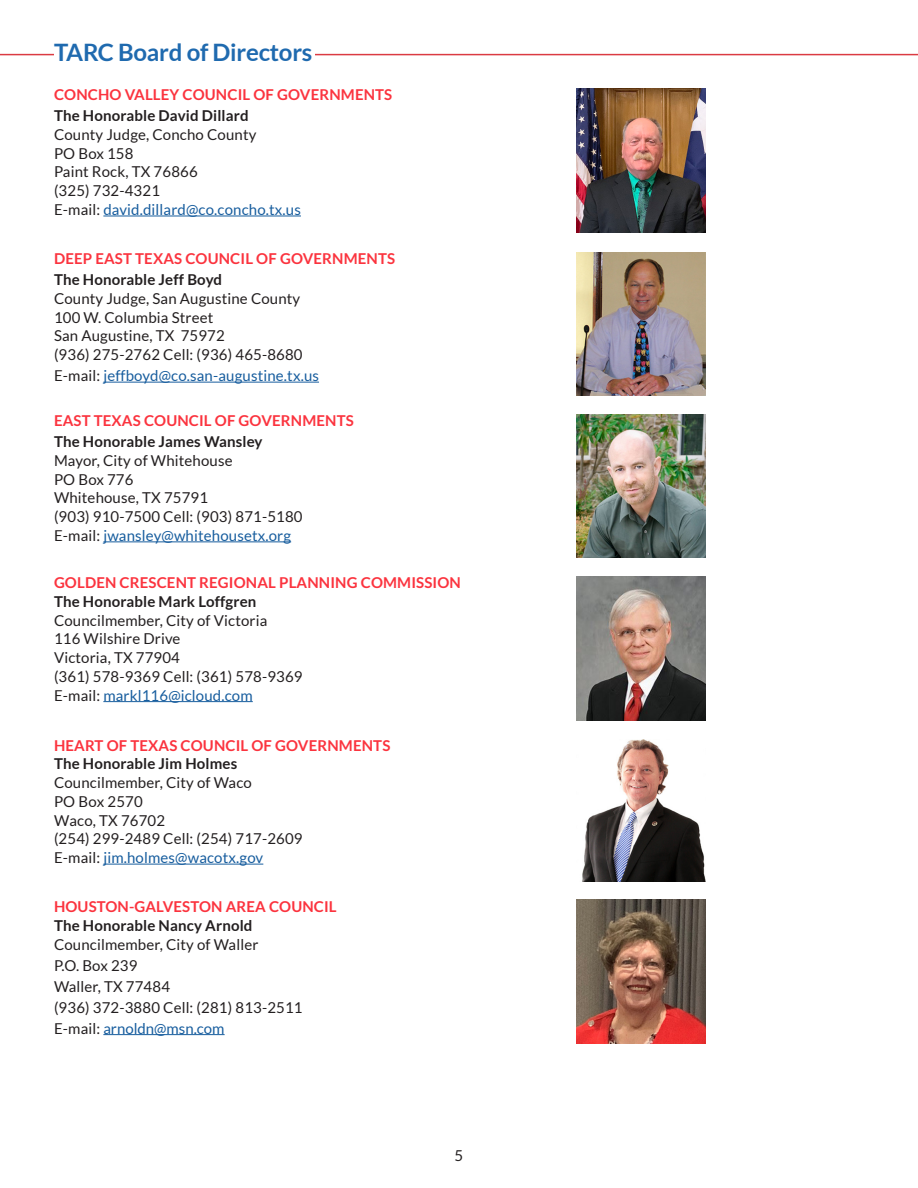
<style>
.page{position:relative;width:918px;height:1188px;background:#fff}
.page>*{position:absolute;margin:0;border:0;box-sizing:border-box;transform-origin:0 0}
.t1{font:700 24px "Lato";letter-spacing:-.01em;color:#1f6aaf}
.t2{font:15px "Lato";letter-spacing:.01em;color:#231f20}
.t3{font:700 15px "Lato";letter-spacing:.01em;color:#fb333e}
.t4{font:15px "Lato";letter-spacing:.01em;color:#175d9e}
.t5{font:700 15px "Lato";letter-spacing:.01em;color:#231f20}
.s1{color:#231f20}
</style>
<div class="page">
<img style="left:577px;top:414px;width:128px;height:144px">
<img style="left:577px;top:576px;width:128px;height:144px">
<img style="left:582px;top:739px;width:123px;height:143px">
<img style="left:577px;top:900px;width:128px;height:144px">
<img style="left:577px;top:252px;width:128px;height:144px">
<img style="left:577px;top:88px;width:128px;height:144px">
<hr style="left:0;top:54px;width:918px;height:1px;background:#db3b42">
<div style="left:54px;top:42px;width:260px;height:24px;background:#fff"></div>
<hr style="left:103px;top:216px;width:198px;height:1px;background:#175d9e">
<hr style="left:103px;top:382px;width:216px;height:1px;background:#175d9e">
<hr style="left:103px;top:541px;width:188px;height:1px;background:#175d9e">
<hr style="left:103px;top:701px;width:150px;height:1px;background:#175d9e">
<hr style="left:103px;top:864px;width:160px;height:1px;background:#175d9e">
<hr style="left:103px;top:1034px;width:122px;height:1px;background:#175d9e">
<p class="t1" style="left:54px;top:39px;width:260px">TARC Board of Directors</p>
<p class="t3" style="left:54px;top:86px;width:340px">CONCHO VALLEY COUNCIL OF GOVERNMENTS</p>
<p class="t5" style="left:54px;top:107px;width:196px">The Honorable David Dillard</p>
<p class="t2" style="left:54px;top:126px;width:204px">County Judge, Concho County</p>
<p class="t2" style="left:54px;top:145px;width:81px">PO Box 158</p>
<p class="t2" style="left:54px;top:164px;width:145px">Paint Rock, TX 76866</p>
<p class="t2" style="left:54px;top:182px;width:108px">(325) 732-4321</p>
<p class="t4" style="left:54px;top:201px;width:248px"><span class="s1">E-mail:</span> david.dillard@co.concho.tx.us</p>
<p class="t3" style="left:54px;top:250px;width:343px">DEEP EAST TEXAS COUNCIL OF GOVERNMENTS</p>
<p class="t5" style="left:54px;top:271px;width:170px">The Honorable Jeff Boyd</p>
<p class="t2" style="left:54px;top:290px;width:248px">County Judge, San Augustine County</p>
<p class="t2" style="left:54px;top:309px;width:161px">100 W. Columbia Street</p>
<p class="t2" style="left:54px;top:328px;width:172px">San Augustine, TX 75972</p>
<p class="t2" style="left:54px;top:346px;width:250px">(936) 275-2762 Cell: (936) 465-8680</p>
<p class="t4" style="left:54px;top:367px;width:267px"><span class="s1">E-mail:</span> jeffboyd@co.san-augustine.tx.us</p>
<p class="t3" style="left:54px;top:412px;width:301px">EAST TEXAS COUNCIL OF GOVERNMENTS</p>
<p class="t5" style="left:54px;top:433px;width:210px">The Honorable James Wansley</p>
<p class="t2" style="left:54px;top:452px;width:180px">Mayor, City of Whitehouse</p>
<p class="t2" style="left:54px;top:471px;width:81px">PO Box 776</p>
<p class="t2" style="left:54px;top:490px;width:156px">Whitehouse, TX 75791</p>
<p class="t2" style="left:54px;top:508px;width:250px">(903) 910-7500 Cell: (903) 871-5180</p>
<p class="t4" style="left:54px;top:527px;width:239px"><span class="s1">E-mail:</span> jwansley@whitehousetx.org</p>
<p class="t3" style="left:54px;top:574px;width:408px">GOLDEN CRESCENT REGIONAL PLANNING COMMISSION</p>
<p class="t5" style="left:54px;top:593px;width:204px">The Honorable Mark Loffgren</p>
<p class="t2" style="left:54px;top:612px;width:215px">Councilmember, City of Victoria</p>
<p class="t2" style="left:54px;top:631px;width:128px">116 Wilshire Drive</p>
<p class="t2" style="left:54px;top:649px;width:127px">Victoria, TX 77904</p>
<p class="t2" style="left:54px;top:668px;width:250px">(361) 578-9369 Cell: (361) 578-9369</p>
<p class="t4" style="left:54px;top:687px;width:200px"><span class="s1">E-mail:</span> markl116@icloud.com</p>
<p class="t3" style="left:54px;top:736px;width:338px">HEART OF TEXAS COUNCIL OF GOVERNMENTS</p>
<p class="t5" style="left:54px;top:755px;width:185px">The Honorable Jim Holmes</p>
<p class="t2" style="left:54px;top:774px;width:199px">Councilmember, City of Waco</p>
<p class="t2" style="left:54px;top:793px;width:90px">PO Box 2570</p>
<p class="t2" style="left:54px;top:812px;width:113px">Waco, TX 76702</p>
<p class="t2" style="left:54px;top:831px;width:250px">(254) 299-2489 Cell: (254) 717-2609</p>
<p class="t4" style="left:54px;top:849px;width:211px"><span class="s1">E-mail:</span> jim.holmes@wacotx.gov</p>
<p class="t3" style="left:54px;top:898px;width:284px">HOUSTON-GALVESTON AREA COUNCIL</p>
<p class="t5" style="left:54px;top:917px;width:200px">The Honorable Nancy Arnold</p>
<p class="t2" style="left:54px;top:936px;width:206px">Councilmember, City of Waller</p>
<p class="t2" style="left:54px;top:957px;width:85px">P.O. Box 239</p>
<p class="t2" style="left:54px;top:978px;width:118px">Waller, TX 77484</p>
<p class="t2" style="left:54px;top:999px;width:250px">(936) 372-3880 Cell: (281) 813-2511</p>
<p class="t4" style="left:54px;top:1020px;width:172px"><span class="s1">E-mail:</span> arnoldn@msn.com</p>
<p class="t2" style="left:455px;top:1147px;width:10px">5</p>
</div>
